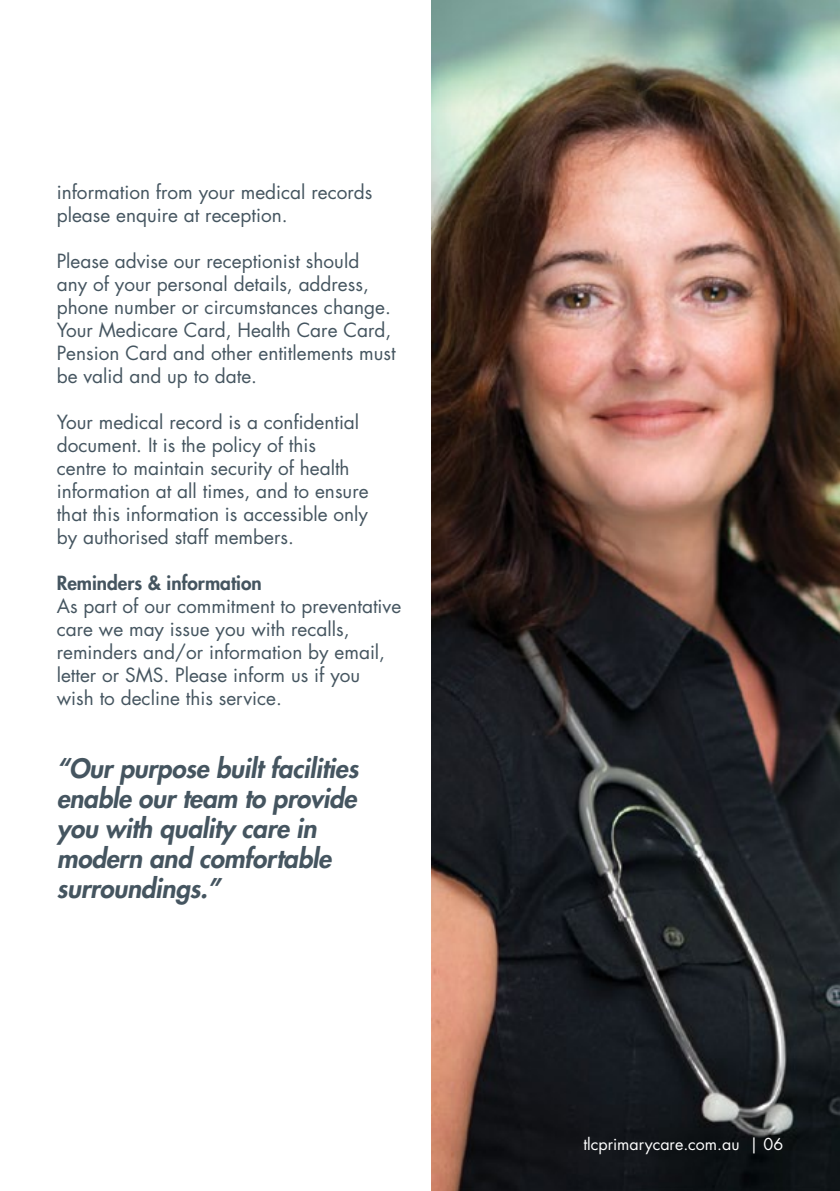
<style>
.page{position:relative;width:840px;height:1191px;background:#fff}
.page>*{position:absolute;margin:0;border:0;box-sizing:border-box;transform-origin:0 0}
.t1{font:italic 800 26px/30px "Futura Std";letter-spacing:-.01em;color:#455560}
.t2{font:19px/23px "Futura Std";color:#455560}
.t3{font:800 19px "Futura Std";color:#455560}
.t4{font:16px "Futura Std";color:#fff}
</style>
<div class="page">
<img style="left:431px;top:0;width:408px;height:1191px">
<p class="t2" style="left:57px;top:180px;width:317px">information from your medical records please enquire at reception.</p>
<p class="t2" style="left:57px;top:249px;width:340px">Please advise our receptionist should<br>any of your personal details, address, phone number or circumstances change.<br>Your Medicare Card, Health Care Card, Pension Card and other entitlements must be valid and up to date.</p>
<p class="t2" style="left:57px;top:410px;width:313px">Your medical record is a confidential document. It is the policy of this centre to maintain security of health information at all times, and to ensure that this information is accessible only by authorised staff members.</p>
<p class="t3" style="left:57px;top:571px;width:206px">Reminders &amp; information</p>
<p class="t2" style="left:57px;top:594px;width:346px">As part of our commitment to preventative care we may issue you with recalls, reminders and/or information by email, letter or SMS. Please inform us if you wish to decline this service.</p>
<h1 class="t1" style="left:57px;top:753px;width:303px">“Our purpose built facilities enable our team to provide you with quality care in modern and comfortable surroundings.”</h1>
<p class="t4" style="left:583px;top:1133px;width:201px">tlcprimarycare.com.au | 06</p>
</div>
